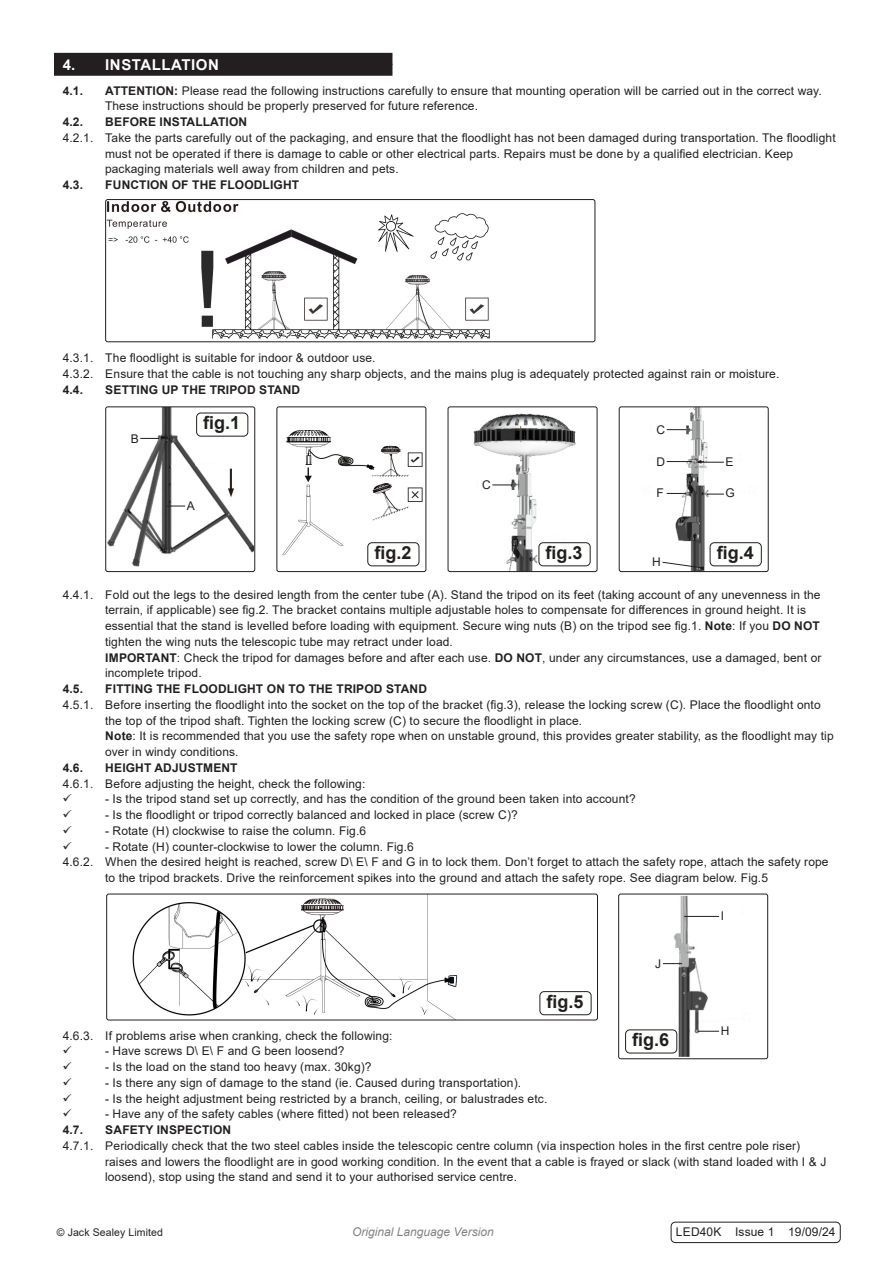
<style>
.page{position:relative;width:893px;height:1263px;background:#fff}
.page>*{position:absolute;margin:0;border:0;box-sizing:border-box;transform-origin:0 0}
.t1{font:700 18px "Arial";color:#231f20}
.t2{font:700 15px "Arial";letter-spacing:.035em;color:#fff}
.Body{font:12px/15.8px "Arial";letter-spacing:.01em;color:#231f20}
.t3{font:700 12px "Arial";letter-spacing:.01em;color:#231f20}
.t4{font:italic 12px "Arial";color:#808285}
.Body-2{font:10.5px "Arial";letter-spacing:.01em;color:#231f20}
.s1{font-weight:700}
</style>
<div class="page">
<div style="left:54px;top:64px;width:338px;height:12px;background:#231f20"></div>
<div style="left:54px;top:53px;width:338px;height:12px;background:#231f20"></div>
<div style="left:671px;top:1222px;width:170px;height:21px;border:1px solid #231f20;border-radius:4px"></div>
<img style="left:107px;top:408px;width:146px;height:159px">
<div style="left:105px;top:406px;width:150px;height:166px;border:1px solid #231f20;border-radius:2px"></div>
<img style="left:282px;top:430px;width:141px;height:137px">
<div style="left:276px;top:406px;width:150px;height:166px;border:1px solid #231f20;border-radius:2px"></div>
<img style="left:473px;top:413px;width:124px;height:159px">
<div style="left:448px;top:406px;width:149px;height:166px;border:1px solid #231f20;border-radius:2px"></div>
<div style="left:197px;top:413px;width:51px;height:23px;background:#fcfffc;border-radius:4px"></div>
<div style="left:196px;top:413px;width:52px;height:23px;border:1px solid #231f20;border-radius:4px"></div>
<svg style="left:167px;top:506px;width:18px;height:1px"></svg>
<svg style="left:140px;top:438px;width:19px;height:1px"></svg>
<div style="left:368px;top:543px;width:51px;height:23px;background:#fcfffc;border-radius:4px"></div>
<div style="left:367px;top:542px;width:52px;height:24px;border:1px solid #231f20;border-radius:4px"></div>
<img style="left:619px;top:408px;width:142px;height:164px">
<div style="left:619px;top:406px;width:150px;height:166px;border:1px solid #231f20;border-radius:2px"></div>
<div style="left:539px;top:543px;width:51px;height:23px;background:#fcfffc;border-radius:4px"></div>
<div style="left:539px;top:542px;width:51px;height:24px;border:1px solid #231f20;border-radius:4px"></div>
<svg style="left:492px;top:485px;width:20px;height:1px"></svg>
<div style="left:710px;top:543px;width:51px;height:23px;background:#fcfffc;border-radius:4px"></div>
<div style="left:710px;top:542px;width:52px;height:24px;border:1px solid #231f20;border-radius:4px"></div>
<svg style="left:662px;top:561px;width:40px;height:8px"></svg>
<svg style="left:667px;top:429px;width:19px;height:1px"></svg>
<svg style="left:667px;top:461px;width:25px;height:1px"></svg>
<svg style="left:699px;top:462px;width:25px;height:1px"></svg>
<svg style="left:707px;top:494px;width:17px;height:1px"></svg>
<svg style="left:667px;top:493px;width:19px;height:1px"></svg>
<img style="left:132px;top:896px;width:326px;height:122px">
<div style="left:106px;top:894px;width:492px;height:126px;border:1px solid #231f20;border-radius:2px"></div>
<div style="left:539px;top:991px;width:52px;height:24px;border:1px solid #231f20;border-radius:4px"></div>
<img style="left:107px;top:201px;width:383px;height:138px">
<div style="left:105px;top:199px;width:490px;height:143px;border:1px solid #231f20;border-radius:2px"></div>
<img style="left:625px;top:896px;width:95px;height:161px">
<div style="left:618px;top:894px;width:150px;height:165px;border:1px solid #231f20;border-radius:2px"></div>
<div style="left:626px;top:1030px;width:51px;height:23px;background:#fcfffc;border-radius:4px"></div>
<div style="left:625px;top:1029px;width:52px;height:24px;border:1px solid #231f20;border-radius:4px"></div>
<svg style="left:663px;top:963px;width:19px;height:1px"></svg>
<hr style="left:684px;top:916px;width:35px;height:1px;background:#231f20">
<svg style="left:697px;top:1031px;width:22px;height:1px"></svg>
<p class="t2" style="left:63px;top:54px;width:158px">4. INSTALLATION</p>
<p class="t3" style="left:63px;top:82px;width:22px">4.1.</p>
<p class="Body" style="left:105px;top:82px;width:718px"><span class="s1">ATTENTION:</span> Please read the following instructions carefully to ensure that mounting operation will be carried out in the correct way.<br>These instructions should be properly preserved for future reference.</p>
<p class="t3" style="left:63px;top:113px;width:22px">4.2.</p>
<p class="t3" style="left:105px;top:113px;width:143px">BEFORE INSTALLATION</p>
<p class="Body" style="left:105px;top:130px;width:732px;text-indent:-42px">4.2.1. Take the parts carefully out of the packaging, and ensure that the floodlight has not been damaged during transportation. The floodlight must not be operated if there is damage to cable or other electrical parts. Repairs must be done by a qualified electrician. Keep packaging materials well away from children and pets.</p>
<p class="t3" style="left:63px;top:176px;width:22px">4.3.</p>
<p class="t3" style="left:105px;top:176px;width:195px">FUNCTION OF THE FLOODLIGHT</p>
<p class="Body" style="left:63px;top:350px;width:314px">4.3.1. The floodlight is suitable for indoor &amp; outdoor use.</p>
<p class="Body" style="left:63px;top:366px;width:718px">4.3.2. Ensure that the cable is not touching any sharp objects, and the mains plug is adequately protected against rain or moisture.</p>
<p class="t3" style="left:63px;top:381px;width:22px">4.4.</p>
<p class="t3" style="left:105px;top:381px;width:196px">SETTING UP THE TRIPOD STAND</p>
<p class="Body" style="left:131px;top:431px;width:10px">B</p>
<p class="t1" style="left:203px;top:410px;width:39px">fig.1</p>
<p class="Body" style="left:187px;top:498px;width:10px">A</p>
<p class="Body" style="left:482px;top:477px;width:10px">C</p>
<p class="t1" style="left:374px;top:540px;width:39px">fig.2</p>
<p class="t1" style="left:546px;top:540px;width:39px">fig.3</p>
<p class="Body" style="left:656px;top:422px;width:10px">C</p>
<p class="Body" style="left:656px;top:454px;width:10px">D</p>
<p class="Body" style="left:726px;top:454px;width:10px">E</p>
<p class="Body" style="left:656px;top:484px;width:9px">F</p>
<p class="Body" style="left:726px;top:484px;width:11px">G</p>
<p class="Body" style="left:652px;top:554px;width:10px">H</p>
<p class="t1" style="left:717px;top:540px;width:39px">fig.4</p>
<p class="Body" style="left:105px;top:586px;width:717px;text-indent:-42px">4.4.1. Fold out the legs to the desired length from the center tube (A). Stand the tripod on its feet (taking account of any unevenness in the terrain, if applicable) see fig.2. The bracket contains multiple adjustable holes to compensate for differences in ground height. It is essential that the stand is levelled before loading with equipment. Secure wing nuts (B) on the tripod see fig.1. <span class="s1">Note</span>: If you <span class="s1">DO NOT </span>tighten the wing nuts the telescopic tube may retract under load.</p>
<p class="Body" style="left:105px;top:649px;width:718px"><span class="s1">IMPORTANT</span>: Check the tripod for damages before and after each use. <span class="s1">DO NOT</span>, under any circumstances, use a damaged, bent or incomplete tripod.</p>
<p class="t3" style="left:63px;top:680px;width:22px">4.5.</p>
<p class="t3" style="left:105px;top:680px;width:323px">FITTING THE FLOODLIGHT ON TO THE TRIPOD STAND</p>
<p class="Body" style="left:105px;top:697px;width:730px;text-indent:-42px">4.5.1. Before inserting the floodlight into the socket on the top of the bracket (fig.3), release the locking screw (C). Place the floodlight onto the top of the tripod shaft. Tighten the locking screw (C) to secure the floodlight in place.<br><span class="s1">Note</span>: It is recommended that you use the safety rope when on unstable ground, this provides greater stability, as the floodlight may tip over in windy conditions.</p>
<p class="t3" style="left:63px;top:759px;width:22px">4.6.</p>
<p class="t3" style="left:105px;top:759px;width:134px">HEIGHT ADJUSTMENT</p>
<p class="Body" style="left:63px;top:775px;width:304px">4.6.1. Before adjusting the height, check the following:</p>
<p class="Body" style="left:105px;top:791px;width:532px">- Is the tripod stand set up correctly, and has the condition of the ground been taken into account?</p>
<p class="Body" style="left:105px;top:807px;width:414px">- Is the floodlight or tripod correctly balanced and locked in place (screw C)?</p>
<p class="Body" style="left:105px;top:823px;width:263px">- Rotate (H) clockwise to raise the column. Fig.6</p>
<p class="Body" style="left:105px;top:838px;width:310px">- Rotate (H) counter-clockwise to lower the column. Fig.6</p>
<p class="Body" style="left:105px;top:854px;width:725px;text-indent:-42px">4.6.2. When the desired height is reached, screw D\ E\ F and G in to lock them. Don’t forget to attach the safety rope, attach the safety rope to the tripod brackets. Drive the reinforcement spikes into the ground and attach the safety rope. See diagram below. Fig.5</p>
<p class="t1" style="left:546px;top:989px;width:39px">fig.5</p>
<p class="Body" style="left:655px;top:956px;width:7px">J</p>
<p class="Body" style="left:721px;top:908px;width:5px">I</p>
<p class="Body" style="left:721px;top:1023px;width:10px">H</p>
<p class="Body" style="left:63px;top:1027px;width:331px">4.6.3. If problems arise when cranking, check the following:</p>
<p class="Body" style="left:105px;top:1043px;width:241px">- Have screws D\ E\ F and G been loosend?</p>
<p class="Body" style="left:105px;top:1059px;width:268px">- Is the load on the stand too heavy (max. 30kg)?</p>
<p class="Body" style="left:105px;top:1075px;width:418px">- Is there any sign of damage to the stand (ie. Caused during transportation).</p>
<p class="Body" style="left:105px;top:1090px;width:444px">- Is the height adjustment being restricted by a branch, ceiling, or balustrades etc.</p>
<p class="Body" style="left:105px;top:1106px;width:353px">- Have any of the safety cables (where fitted) not been released?</p>
<p class="t3" style="left:63px;top:1121px;width:22px">4.7.</p>
<p class="t3" style="left:105px;top:1121px;width:127px">SAFETY INSPECTION</p>
<p class="Body" style="left:105px;top:1138px;width:723px;text-indent:-42px">4.7.1. Periodically check that the two steel cables inside the telescopic centre column (via inspection holes in the first centre pole riser) raises and lowers the floodlight are in good working condition. In the event that a cable is frayed or slack (with stand loaded with I &amp; J loosend), stop using the stand and send it to your authorised service centre.</p>
<p class="t1" style="left:632px;top:1027px;width:39px">fig.6</p>
<p class="Body-2" style="left:57px;top:1225px;width:108px">© Jack Sealey Limited</p>
<p class="t4" style="left:352px;top:1224px;width:143px">Original Language Version</p>
<p class="Body" style="left:676px;top:1223px;width:161px">LED40K Issue 1 19/09/24</p>
</div>
